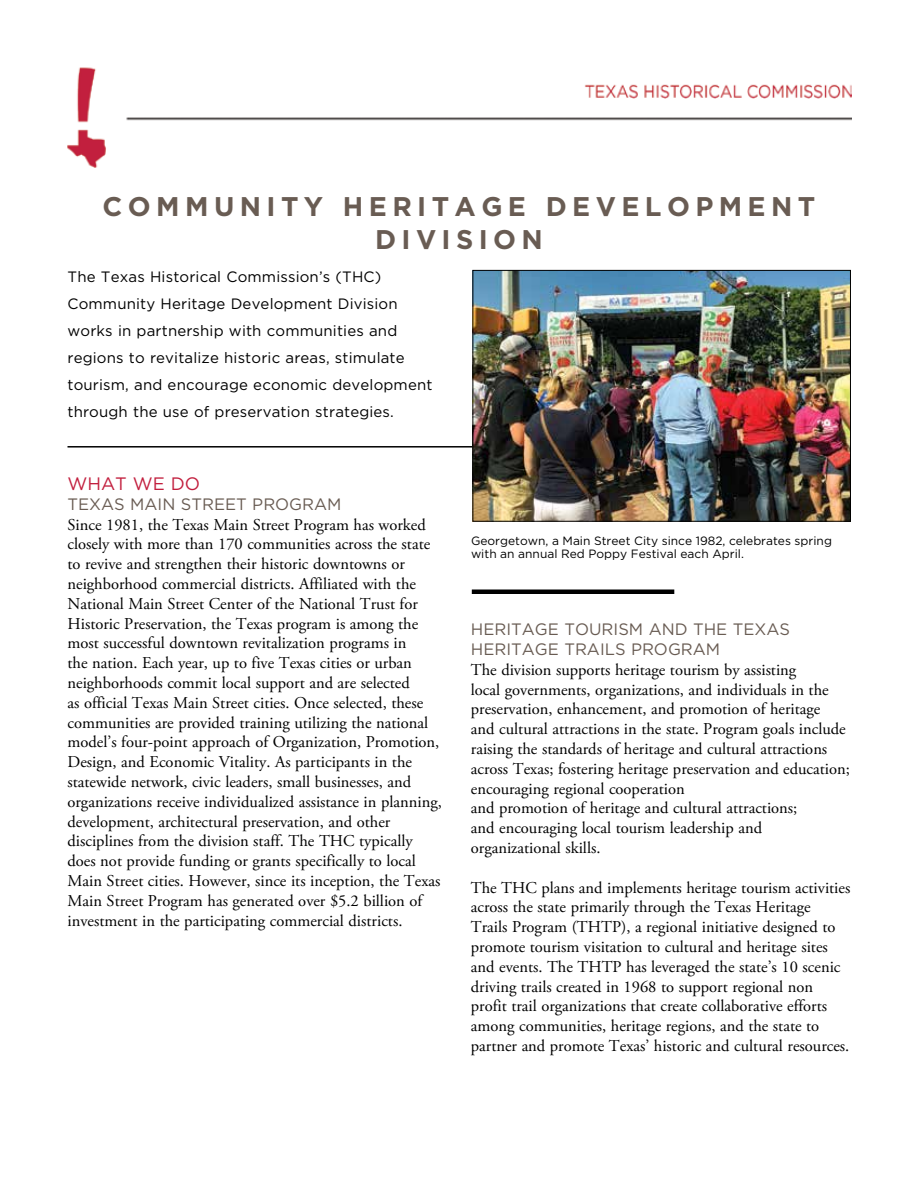
<style>
.page{position:relative;width:918px;height:1188px;background:#fff}
.page>*{position:absolute;margin:0;border:0;box-sizing:border-box;transform-origin:0 0}
.t1{font:700 27px/32.4px "Gotham";letter-spacing:.2em;color:#695c53;text-align:center}
.t2{font:18px "Gotham";color:#c21f3e}
.t3{font:16.5px/19.8px "Adobe Garamond Pro";color:#000}
.t4{font:16.5px/19.8px "Gotham";color:#695c53}
.t5{font:15px/27px "Gotham";letter-spacing:.01em;color:#000}
.t6{font:12px/13.5px "Gotham";color:#000}
</style>
<div class="page">
<img style="left:68px;top:67px;width:783px;height:101px">
<hr style="left:68px;top:446px;width:781px;height:2px;background:#000">
<img style="left:474px;top:272px;width:375px;height:248px">
<div style="left:472px;top:270px;width:379px;height:252px;border:1px solid #000"></div>
<hr style="left:472px;top:590px;width:202px;height:4px;background:#000">
<h1 class="t1" style="left:103px;top:190px;width:714px">COMMUNITY HERITAGE DEVELOPMENT<br>DIVISION</h1>
<p class="t5" style="left:68px;top:263px;width:367px">The Texas Historical Commission’s (THC)<br>Community Heritage Development Division works in partnership with communities and regions to revitalize historic areas, stimulate tourism, and encourage economic development through the use of preservation strategies.</p>
<p class="t2" style="left:68px;top:472px;width:134px">WHAT WE DO</p>
<p class="t4" style="left:68px;top:494px;width:276px">TEXAS MAIN STREET PROGRAM</p>
<p class="t3" style="left:68px;top:515px;width:376px">Since 1981, the Texas Main Street Program has worked closely with more than 170 communities across the state to revive and strengthen their historic downtowns or neighborhood commercial districts. Affiliated with the National Main Street Center of the National Trust for Historic Preservation, the Texas program is among the most successful downtown revitalization programs in<br>the nation. Each year, up to five Texas cities or urban neighborhoods commit local support and are selected<br>as official Texas Main Street cities. Once selected, these communities are provided training utilizing the national model’s four-point approach of Organization, Promotion, Design, and Economic Vitality. As participants in the statewide network, civic leaders, small businesses, and organizations receive individualized assistance in planning, development, architectural preservation, and other disciplines from the division staff. The THC typically does not provide funding or grants specifically to local Main Street cities. However, since its inception, the Texas Main Street Program has generated over $5.2 billion of investment in the participating commercial districts.</p>
<p class="t6" style="left:471px;top:533px;width:362px">Georgetown, a Main Street City since 1982, celebrates spring with an annual Red Poppy Festival each April.</p>
<p class="t4" style="left:471px;top:619px;width:321px">HERITAGE TOURISM AND THE TEXAS<br>HERITAGE TRAILS PROGRAM</p>
<p class="t3" style="left:471px;top:660px;width:381px">The division supports heritage tourism by assisting<br>local governments, organizations, and individuals in the preservation, enhancement, and promotion of heritage<br>and cultural attractions in the state. Program goals include raising the standards of heritage and cultural attractions across Texas; fostering heritage preservation and education; encouraging regional cooperation<br>and promotion of heritage and cultural attractions;<br>and encouraging local tourism leadership and organizational skills.</p>
<p class="t3" style="left:471px;top:878px;width:381px">The THC plans and implements heritage tourism activities across the state primarily through the Texas Heritage Trails Program (THTP), a regional initiative designed to promote tourism visitation to cultural and heritage sites and events. The THTP has leveraged the state’s 10 scenic driving trails created in 1968 to support regional non profit trail organizations that create collaborative efforts among communities, heritage regions, and the state to partner and promote Texas’ historic and cultural resources.</p>
</div>
